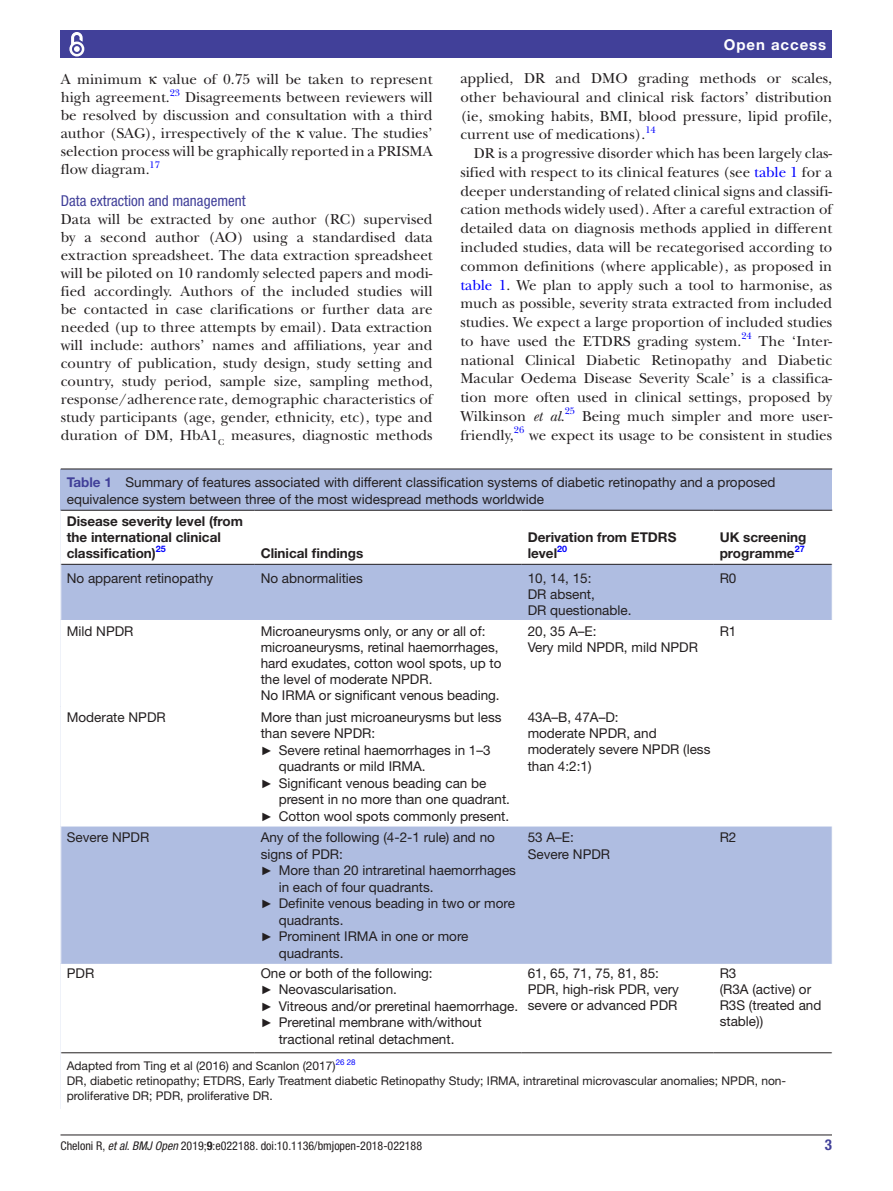
<style>
.page{position:relative;width:893px;height:1191px;background:#fff}
.page>*{position:absolute;margin:0;border:0;box-sizing:border-box;transform-origin:0 0}
.t1{font:15px/18.8px "New Baskerville";color:#231f20;text-align:justify}
.t2{font:condensed 15px "Helvetica Neue LT Std";color:#414099}
.t3{font:700 15px "Helvetica Neue LT Std";letter-spacing:.065em;color:#fff}
.t4{font:700 condensed 15px "Helvetica Neue LT Std";color:#414099}
.t5{font:13.5px/16.2px "Helvetica Neue LT Std";color:#231f20}
.t6{font:700 13.5px/16.2px "Helvetica Neue LT Std";color:#231f20}
.t7{font:12px/15px "Helvetica Neue LT Std";color:#231f20}
.t8{font:condensed 12px "Helvetica Neue LT Std";color:#231f20}
.t9{font:9.9px "New Baskerville";color:#00f}
.s1{color:#00f}
.s2{font-style:italic}
.s3{font-weight:700;color:#414099}
.s4{font-family:"Arial";font-size:12px}
.s5{font-weight:700}
</style>
<div class="page">
<hr style="left:61px;top:1134px;width:771px;height:1px;background:#231f20">
<div style="left:61px;top:31px;width:771px;height:27px;background:#414099"></div>
<svg style="left:69px;top:32px;width:16px;height:25px"></svg>
<div style="left:61px;top:469px;width:771px;height:640px;background:#afbde1"></div>
<hr style="left:61px;top:468px;width:771px;height:1px;background:#231f20">
<div style="left:61px;top:511px;width:771px;height:598px;background:#fff"></div>
<svg style="left:61px;top:565px;width:771px;height:398px;fill:#fff"></svg>
<hr style="left:61px;top:510px;width:194px;height:1px;background:#231f20">
<hr style="left:61px;top:564px;width:194px;height:1px;background:#231f20">
<hr style="left:255px;top:510px;width:267px;height:1px;background:#231f20">
<hr style="left:255px;top:564px;width:267px;height:1px;background:#231f20">
<hr style="left:522px;top:510px;width:192px;height:1px;background:#231f20">
<hr style="left:522px;top:564px;width:192px;height:1px;background:#231f20">
<hr style="left:714px;top:510px;width:118px;height:1px;background:#231f20">
<hr style="left:714px;top:564px;width:118px;height:1px;background:#231f20">
<hr style="left:255px;top:1052px;width:267px;height:1px;background:#231f20">
<hr style="left:522px;top:1052px;width:192px;height:1px;background:#231f20">
<hr style="left:714px;top:1052px;width:118px;height:1px;background:#231f20">
<hr style="left:61px;top:1052px;width:194px;height:1px;background:#231f20">
<hr style="left:67px;top:1069px;width:765px;height:2px;background:#fff">
<hr style="left:67px;top:1099px;width:765px;height:2px;background:#fff">
<p class="t3" style="left:724px;top:35px;width:104px">Open access</p>
<p class="t1" style="left:460px;top:69px;width:373px">applied, DR and DMO grading methods or scales, other behavioural and clinical risk factors’ distribution (ie, smoking habits, BMI, blood pressure, lipid profile, current use of medications).</p>
<p class="t1" style="left:61px;top:71px;width:373px;line-height:18px;text-indent:102px">value of 0.75 will be taken to represent high agreement.</p>
<p class="t1" style="left:61px;top:70px;width:83px">A minimum</p>
<p class="t9" style="left:170px;top:87px;width:12px">23</p>
<p class="t1" style="left:61px;top:89px;width:373px;line-height:18px;text-indent:124px">Disagreements between reviewers will be resolved by discussion and consultation with a third author (SAG), irrespectively of the value. The studies’ selection process will be graphically reported in a PRISMA flow diagram.</p>
<p class="t9" style="left:645px;top:124px;width:12px">14</p>
<p class="t1" style="left:460px;top:144px;width:373px;text-indent:14px">DR is a progressive disorder which has been largely clas&shy;sified with respect to its clinical features (see <span class="s1">table 1</span> for a deeper understanding of related clinical signs and classifi&shy;cation methods widely used). After a careful extraction of detailed data on diagnosis methods applied in different included studies, data will be recategorised according to common definitions (where applicable), as proposed in <span class="s1">table 1</span>. We plan to apply such a tool to harmonise, as much as possible, severity strata extracted from included studies. We expect a large proportion of included studies to have used the ETDRS grading system.</p>
<p class="t9" style="left:150px;top:159px;width:12px">17</p>
<p class="t2" style="left:61px;top:192px;width:186px">Data extraction and management</p>
<p class="t1" style="left:61px;top:210px;width:373px;line-height:18px">Data will be extracted by one author (RC) supervised by a second author (AO) using a standardised data extraction spreadsheet. The data extraction spreadsheet will be piloted on 10 randomly selected papers and modi&shy;fied accordingly. Authors of the included studies will be contacted in case clarifications or further data are needed (up to three attempts by email). Data extraction will include: authors’ names and affiliations, year and country of publication, study design, study setting and country, study period, sample size, sampling method, response/adherencerate, demographic characteristics of study participants (age, gender, ethnicity, etc), type and duration of DM, HbA1<sub>C</sub> measures, diagnostic methods</p>
<p class="t9" style="left:741px;top:330px;width:12px">24</p>
<p class="t1" style="left:460px;top:332px;width:373px;text-indent:298px">The ‘Inter&shy;national Clinical Diabetic Retinopathy and Diabetic Macular Oedema Disease Severity Scale’ is a classifica&shy;tion more often used in clinical settings, proposed by Wilkinson <span class="s2">et al</span>.</p>
<p class="t9" style="left:565px;top:405px;width:12px">25</p>
<p class="t1" style="left:460px;top:407px;width:373px;text-align:right">Being much simpler and more user-<br>friendly,<sup>26</sup> we expect its usage to be consistent in studies</p>
<p class="t5" style="left:67px;top:474px;width:710px"><span class="s3">Table 1</span> Summary of features associated with different classification systems of diabetic retinopathy and a proposed equivalence system between three of the most widespread methods worldwide</p>
<p class="t6" style="left:67px;top:512px;width:178px">Disease severity level (from the international clinical classification)<sup>25</sup></p>
<p class="t6" style="left:528px;top:529px;width:150px">Derivation from ETDRS level<sup>20</sup></p>
<p class="t6" style="left:720px;top:529px;width:88px">UK screening programme<sup>27</sup></p>
<p class="t6" style="left:261px;top:545px;width:104px">Clinical findings</p>
<p class="t5" style="left:67px;top:570px;width:148px">No apparent retinopathy</p>
<p class="t5" style="left:261px;top:570px;width:104px">No abnormalities</p>
<p class="t5" style="left:528px;top:570px;width:105px">10, 14, 15:<br>DR absent,<br>DR questionable.</p>
<p class="t5" style="left:720px;top:570px;width:18px">R0</p>
<p class="t5" style="left:67px;top:622px;width:68px">Mild NPDR</p>
<p class="t5" style="left:261px;top:622px;width:242px">Microaneurysms only, or any or all of: microaneurysms, retinal haemorrhages, hard exudates, cotton wool spots, up to the level of moderate NPDR.<br>No IRMA or significant venous beading.</p>
<p class="t5" style="left:528px;top:622px;width:172px">20, 35 A–E:<br>Very mild NPDR, mild NPDR</p>
<p class="t5" style="left:720px;top:622px;width:18px">R1</p>
<p class="t5" style="left:67px;top:709px;width:101px">Moderate NPDR</p>
<p class="t5" style="left:261px;top:709px;width:242px">More than just microaneurysms but less</p>
<p class="t5" style="left:261px;top:725px;width:116px">than severe NPDR:</p>
<p class="t5" style="left:261px;top:741px;width:232px"><span class="s4">►</span> Severe retinal haemorrhages in 1–3</p>
<p class="t5" style="left:279px;top:758px;width:149px">quadrants or mild IRMA.</p>
<p class="t5" style="left:261px;top:774px;width:227px"><span class="s4">►</span> Significant venous beading can be</p>
<p class="t5" style="left:279px;top:791px;width:233px">present in no more than one quadrant.</p>
<p class="t5" style="left:261px;top:807px;width:250px"><span class="s4">►</span> Cotton wool spots commonly present.</p>
<p class="t5" style="left:528px;top:709px;width:184px">43A–B, 47A–D:<br>moderate NPDR, and moderately severe NPDR (less than 4:2:1)</p>
<p class="t5" style="left:67px;top:829px;width:84px">Severe NPDR</p>
<p class="t5" style="left:261px;top:829px;width:236px">Any of the following (4-2-1 rule) and no</p>
<p class="t5" style="left:261px;top:845px;width:84px">signs of PDR:</p>
<p class="t5" style="left:261px;top:862px;width:257px"><span class="s4">►</span> More than 20 intraretinal haemorrhages</p>
<p class="t5" style="left:279px;top:878px;width:157px">in each of four quadrants.</p>
<p class="t5" style="left:261px;top:895px;width:256px"><span class="s4">►</span> Definite venous beading in two or more</p>
<p class="t5" style="left:279px;top:911px;width:66px">quadrants.</p>
<p class="t5" style="left:261px;top:928px;width:209px"><span class="s4">►</span> Prominent IRMA in one or more</p>
<p class="t5" style="left:279px;top:944px;width:66px">quadrants.</p>
<p class="t5" style="left:528px;top:829px;width:84px">53 A–E:<br>Severe NPDR</p>
<p class="t5" style="left:720px;top:829px;width:18px">R2</p>
<p class="t5" style="left:67px;top:964px;width:29px">PDR</p>
<p class="t5" style="left:261px;top:964px;width:174px">One or both of the following:</p>
<p class="t5" style="left:261px;top:981px;width:138px"><span class="s4">►</span> Neovascularisation.</p>
<p class="t5" style="left:261px;top:997px;width:259px"><span class="s4">►</span> Vitreous and/or preretinal haemorrhage.</p>
<p class="t5" style="left:261px;top:1014px;width:223px"><span class="s4">►</span> Preretinal membrane with/without</p>
<p class="t5" style="left:279px;top:1030px;width:177px">tractional retinal detachment.</p>
<p class="t5" style="left:528px;top:964px;width:153px">61, 65, 71, 75, 81, 85:<br>PDR, high-risk PDR, very severe or advanced PDR</p>
<p class="t5" style="left:720px;top:964px;width:103px">R3<br>(R3A (active) or<br>R3S (treated and stable))</p>
<p class="t7" style="left:67px;top:1058px;width:721px">Adapted from Ting et al (2016) and Scanlon (2017)<sup>26</sup> <sup>28<br></sup>DR, diabetic retinopathy; ETDRS, Early Treatment diabetic Retinopathy Study; IRMA, intraretinal microvascular anomalies; NPDR, non&shy;proliferative DR; PDR, proliferative DR.</p>
<p class="t8" style="left:61px;top:1138px;width:363px">Cheloni R, <span class="s2">et al</span>. <span class="s2">BMJ Open</span> 2019;<span class="s5">9</span>:e022188. doi:10.1136/bmjopen-2018-022188</p>
<p class="t4" style="left:825px;top:1135px;width:9px">3</p>
</div>
